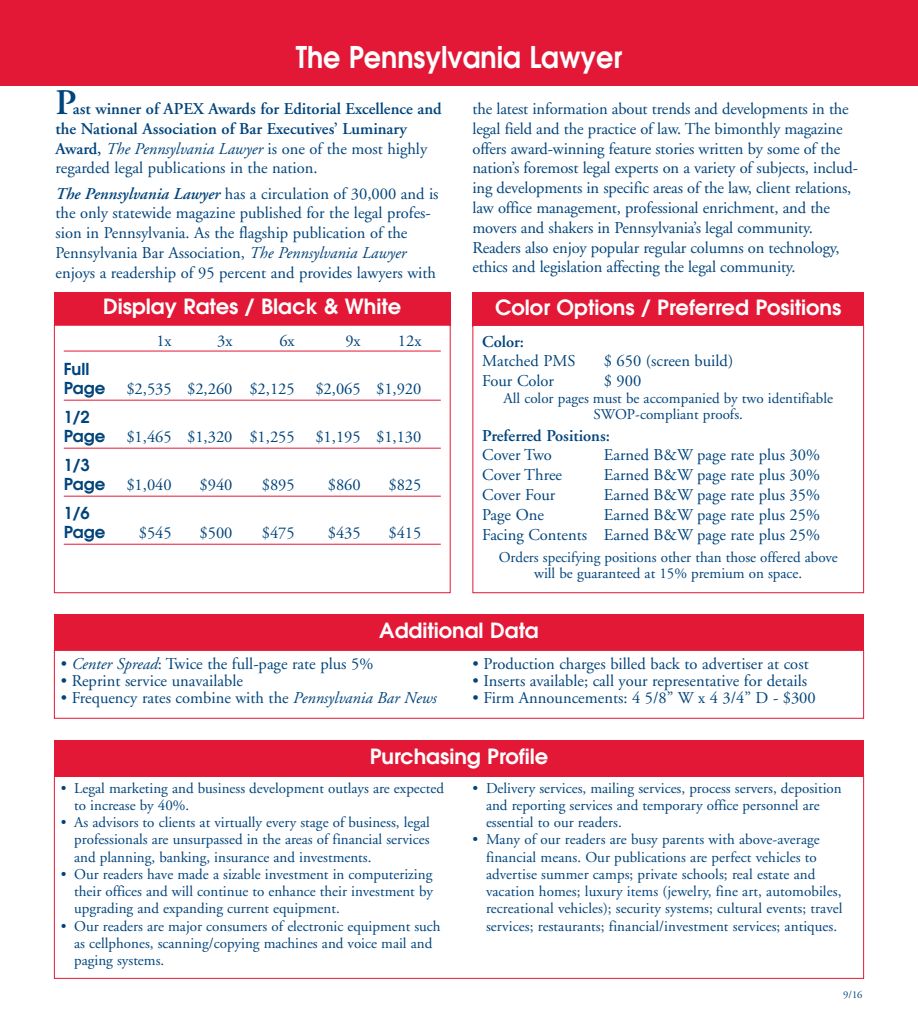
<style>
.page{position:relative;width:918px;height:1026px;background:#fff}
.page>*{position:absolute;margin:0;border:0;box-sizing:border-box;transform-origin:0 0}
.t1{font:600 36px "Adobe Garamond";color:#00447c}
.t2{font:600 30px "Avant Garde";color:#fff;scale:.9 1}
.t3{font:600 21px "Avant Garde";color:#fff}
.t4{font:16.5px/19.8px "Adobe Garamond";color:#00447c}
.t5{font:600 16.5px/19.8px "Adobe Garamond";color:#00447c}
.t6{font:600 16.5px/19.5px "Avant Garde";color:#00447c}
.t7{font:15px/17.2px "Adobe Garamond";color:#00447c}
.t8{font:10.5px "Adobe Garamond";color:#00447c}
.s1{font-weight:400;font-style:italic}
.s2{font-weight:400}
.s3{font-weight:600;font-style:italic}
.s4{font-style:italic}
</style>
<div class="page">
<div style="left:0;top:0;width:918px;height:85px;background:#e31836"></div>
<div style="left:54px;top:740px;width:810px;height:37px;background:#e31836"></div>
<div style="left:472px;top:292px;width:392px;height:35px;background:#e31836"></div>
<div style="left:54px;top:614px;width:810px;height:36px;background:#e31836"></div>
<div style="left:54px;top:292px;width:396px;height:34px;background:#e31836"></div>
<hr style="left:64px;top:351px;width:377px;height:1px;background:#e31836">
<hr style="left:64px;top:400px;width:377px;height:1px;background:#e31836">
<hr style="left:64px;top:448px;width:377px;height:1px;background:#e31836">
<hr style="left:64px;top:496px;width:377px;height:1px;background:#e31836">
<hr style="left:64px;top:544px;width:377px;height:1px;background:#e31836">
<div style="left:54px;top:325px;width:397px;height:268px;border:1px solid #e31836"></div>
<div style="left:472px;top:325px;width:392px;height:268px;border:1px solid #e31836"></div>
<div style="left:54px;top:650px;width:810px;height:69px;border:1px solid #e31836"></div>
<h2 class="t2" style="left:296px;top:38px;width:364px">The Pennsylvania Lawyer</h2>
<h1 class="t1" style="left:56px;top:88px;width:23px">P</h1>
<p class="t5" style="left:56px;top:100px;width:388px;text-indent:17px">ast winner of APEX Awards for Editorial Excellence and the National Association of Bar Executives’ Luminary Award, <span class="s1">The Pennsylvania Lawyer</span> <span class="s2">is one of the most highly regarded legal publications in the nation.</span></p>
<p class="t4" style="left:56px;top:185px;width:385px"><span class="s3">The Pennsylvania Lawyer</span> has a circulation of 30,000 and is the only statewide magazine published for the legal profes&shy;sion in Pennsylvania. As the flagship publication of the Pennsylvania Bar Association, <span class="s4">The Pennsylvania Lawyer </span>enjoys a readership of 95 percent and provides lawyers with</p>
<p class="t3" style="left:103px;top:293px;width:300px">Display Rates / Black &amp; White</p>
<p class="t4" style="left:156px;top:333px;width:17px">1x</p>
<p class="t4" style="left:217px;top:333px;width:17px">3x</p>
<p class="t4" style="left:279px;top:333px;width:17px">6x</p>
<p class="t4" style="left:345px;top:333px;width:17px">9x</p>
<p class="t4" style="left:398px;top:333px;width:25px">12x</p>
<p class="t6" style="left:64px;top:359px;width:43px">Full<br>Page</p>
<p class="t4" style="left:126px;top:381px;width:170px">$2,535 $2,260 $2,125</p>
<p class="t4" style="left:315px;top:381px;width:108px">$2,065 $1,920</p>
<p class="t6" style="left:64px;top:407px;width:43px">1/2<br>Page</p>
<p class="t6" style="left:64px;top:455px;width:43px">1/3<br>Page</p>
<p class="t6" style="left:64px;top:503px;width:43px">1/6<br>Page</p>
<p class="t4" style="left:126px;top:429px;width:170px">$1,465 $1,320 $1,255</p>
<p class="t4" style="left:315px;top:429px;width:108px">$1,195 $1,130</p>
<p class="t4" style="left:126px;top:477px;width:47px">$1,040</p>
<p class="t4" style="left:200px;top:477px;width:34px">$940</p>
<p class="t4" style="left:262px;top:477px;width:34px">$895</p>
<p class="t4" style="left:328px;top:477px;width:34px">$860</p>
<p class="t4" style="left:388px;top:477px;width:34px">$825</p>
<p class="t4" style="left:139px;top:525px;width:34px">$545</p>
<p class="t4" style="left:200px;top:525px;width:34px">$500</p>
<p class="t4" style="left:262px;top:525px;width:34px">$475</p>
<p class="t4" style="left:328px;top:525px;width:34px">$435</p>
<p class="t4" style="left:388px;top:525px;width:34px">$415</p>
<p class="t4" style="left:473px;top:100px;width:387px">the latest information about trends and developments in the legal field and the practice of law. The bimonthly magazine offers award-winning feature stories written by some of the nation’s foremost legal experts on a variety of subjects, includ&shy;ing developments in specific areas of the law, client relations, law office management, professional enrichment, and the movers and shakers in Pennsylvania’s legal community.<br>Readers also enjoy popular regular columns on technology, ethics and legislation affecting the legal community.</p>
<p class="t3" style="left:495px;top:294px;width:348px">Color Options / Preferred Positions</p>
<p class="t5" style="left:482px;top:333px;width:43px">Color:</p>
<p class="t4" style="left:482px;top:353px;width:95px">Matched PMS</p>
<p class="t4" style="left:604px;top:353px;width:131px">$ 650 (screen build)</p>
<p class="t4" style="left:482px;top:373px;width:73px">Four Color</p>
<p class="t4" style="left:604px;top:373px;width:39px">$ 900</p>
<p class="t7" style="left:503px;top:391px;width:331px;line-height:16.5px;text-align:center">All color pages must be accompanied by two identifiable<br>SWOP-compliant proofs.</p>
<p class="t5" style="left:482px;top:427px;width:129px">Preferred Positions:</p>
<p class="t4" style="left:482px;top:447px;width:71px">Cover Two</p>
<p class="t4" style="left:604px;top:447px;width:218px">Earned B&amp;W page rate plus 30%</p>
<p class="t4" style="left:482px;top:467px;width:81px">Cover Three</p>
<p class="t4" style="left:604px;top:467px;width:218px">Earned B&amp;W page rate plus 30%</p>
<p class="t4" style="left:482px;top:486px;width:75px">Cover Four</p>
<p class="t4" style="left:604px;top:486px;width:218px">Earned B&amp;W page rate plus 35%</p>
<p class="t4" style="left:482px;top:506px;width:63px">Page One</p>
<p class="t4" style="left:482px;top:506px;width:339px;text-align:right">Earned B&amp;W page rate plus 25%<br>Facing Contents Earned B&amp;W page rate plus 25%</p>
<p class="t7" style="left:499px;top:550px;width:340px;line-height:16.5px;text-align:center">Orders specifying positions other than those offered above will be guaranteed at 15% premium on space.</p>
<p class="t3" style="left:379px;top:617px;width:161px">Additional Data</p>
<p class="t4" style="left:61px;top:655px;width:314px">• <span class="s4">Center Spread</span>: Twice the full-page rate plus 5%</p>
<p class="t4" style="left:61px;top:672px;width:184px">• Reprint service unavailable</p>
<p class="t4" style="left:61px;top:689px;width:378px">• Frequency rates combine with the <span class="s4">Pennsylvania Bar News</span></p>
<p class="t4" style="left:472px;top:655px;width:338px">• Production charges billed back to advertiser at cost</p>
<p class="t4" style="left:472px;top:672px;width:336px">• Inserts available; call your representative for details</p>
<p class="t4" style="left:472px;top:689px;width:345px">• Firm Announcements: 4 5/8” W x 4 3/4” D - $300</p>
<p class="t3" style="left:370px;top:743px;width:180px">Purchasing Profile</p>
<p class="t7" style="left:74px;top:781px;width:371px;text-indent:-14px">• Legal marketing and business development outlays are expected to increase by 40%.</p>
<p class="t7" style="left:74px;top:815px;width:357px;text-align:justify;text-indent:-14px">• As advisors to clients at virtually every stage of business, legal professionals are unsurpassed in the areas of financial services and planning, banking, insurance and investments.</p>
<p class="t7" style="left:74px;top:867px;width:360px;text-align:justify;text-indent:-14px">• Our readers have made a sizable investment in computerizing their offices and will continue to enhance their investment by upgrading and expanding current equipment.</p>
<p class="t7" style="left:74px;top:919px;width:368px;text-indent:-14px">• Our readers are major consumers of electronic equipment such as cellphones, scanning/copying machines and voice mail and paging systems.</p>
<p class="t7" style="left:486px;top:781px;width:357px;text-indent:-14px">• Delivery services, mailing services, process servers, deposition and reporting services and temporary office personnel are essential to our readers.</p>
<p class="t7" style="left:486px;top:832px;width:358px;text-indent:-14px">• Many of our readers are busy parents with above-average financial means. Our publications are perfect vehicles to advertise summer camps; private schools; real estate and vacation homes; luxury items (jewelry, fine art, automobiles, recreational vehicles); security systems; cultural events; travel services; restaurants; financial/investment services; antiques.</p>
<p class="t8" style="left:843px;top:991px;width:21px">9/16</p>
</div>
